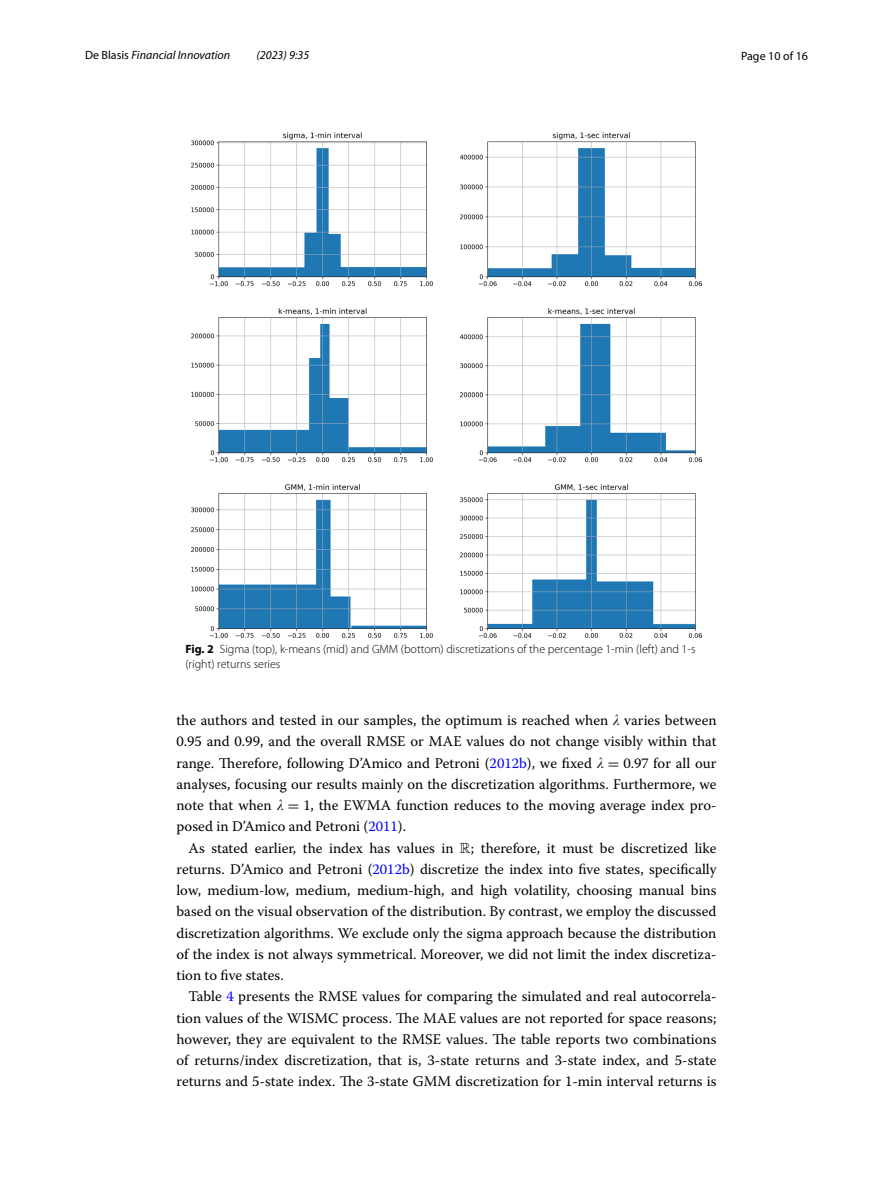
<style>
.page{position:relative;width:893px;height:1187px;background:#fff}
.page>*{position:absolute;margin:0;border:0;box-sizing:border-box;transform-origin:0 0}
.t1{font:14.7px/21.3px "Warnock Pro";color:#000;text-align:justify}
.t2{font:300 12px/15px "Myriad Pro";color:#000}
.t3{font:italic 12px "Myriad Pro";color:#000}
.t4{font:12px "Myriad Pro";color:#000}
.s1{font-style:normal}
.s2{font-weight:700}
.s3{color:#00f}
.s4{font-family:"MTSYN57"}
.s5{font-family:"Warnock Pro Regular 45"}
.s6{font-family:"MTSYN58"}
.s7{font-family:"Warnock Pro Regular 46"}
.s8{font-family:"MSBM1013"}
</style>
<div class="page">
<img style="left:191px;top:133px;width:511px;height:504px">
<p class="t3" style="left:85px;top:48px;width:147px"><span class="s1">De Blasis</span> Financial Innovation</p>
<p class="t3" style="left:256px;top:48px;width:54px">(2023) 9:35</p>
<p class="t4" style="left:741px;top:48px;width:68px">Page 10 of 16</p>
<p class="t2" style="left:185px;top:641px;width:512px"><span class="s2">Fig. 2</span> Sigma (top), k-means (mid) and GMM (bottom) discretizations of the percentage 1-min (left) and 1-s (right) returns series</p>
<p class="t1" style="left:176px;top:709px;width:542px">the authors and tested in our samples, the optimum is reached when varies between 0.95 and 0.99, and the overall RMSE or MAE values do not change visibly within that range. Therefore, following D’Amico and Petroni (<span class="s3">2012b</span>), we fixed <span class="s4">=</span> <span class="s5">0.97</span> for all our analyses, focusing our results mainly on the discretization algorithms. Furthermore, we note that when <span class="s6">=</span> <span class="s7">1</span>, the EWMA function reduces to the moving average index pro&shy;posed in D’Amico and Petroni (<span class="s3">2011</span>).</p>
<p class="t1" style="left:176px;top:836px;width:542px;text-indent:12px">As stated earlier, the index has values in <span class="s8">R</span>; therefore, it must be discretized like returns. D’Amico and Petroni (<span class="s3">2012b</span>) discretize the index into five states, specifically low, medium-low, medium, medium-high, and high volatility, choosing manual bins based on the visual observation of the distribution. By contrast, we employ the discussed discretization algorithms. We exclude only the sigma approach because the distribution of the index is not always symmetrical. Moreover, we did not limit the index discretiza&shy;tion to five states.</p>
<p class="t1" style="left:176px;top:985px;width:542px;text-indent:12px">Table <span class="s3">4</span> presents the RMSE values for comparing the simulated and real autocorrela&shy;tion values of the WISMC process. The MAE values are not reported for space reasons; however, they are equivalent to the RMSE values. The table reports two combinations of returns/index discretization, that is, 3-state returns and 3-state index, and 5-state returns and 5-state index. The 3-state GMM discretization for 1-min interval returns is</p>
</div>
